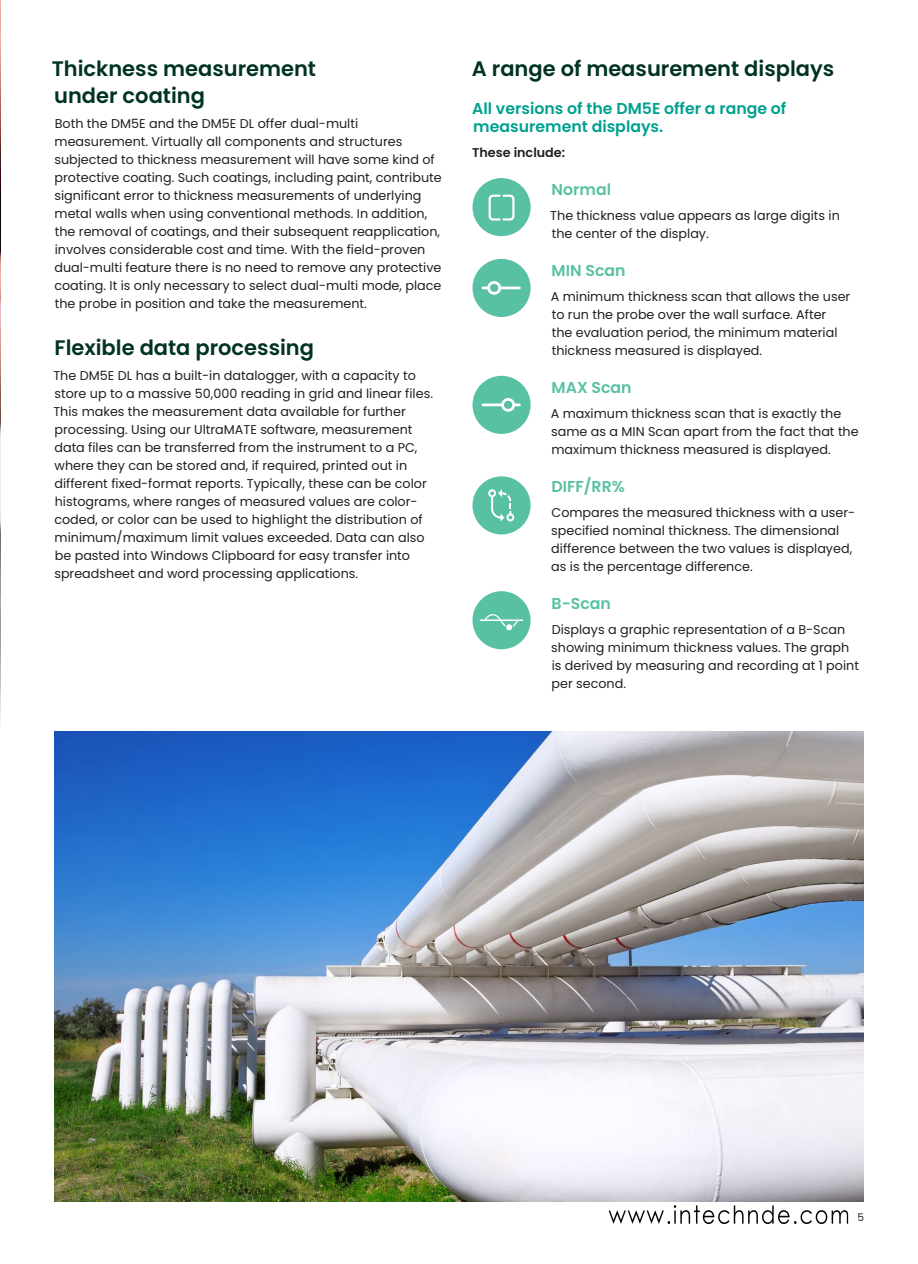
<style>
.page{position:relative;width:918px;height:1264px;background:#fff}
.page>*{position:absolute;margin:0;border:0;box-sizing:border-box;transform-origin:0 0}
._15pt-body_subhead{font:600 21px/27px "Poppins";color:#003323}
._10_5pt-body_subhead{font:600 15.75px/18px "Poppins";color:#00a08f}
._10_5pt-body_subhead-2{font:600 15.75px "Poppins";color:#59c1a3}
._8_5pt-body_text{font:12.75px/18px "Poppins";color:#231f20}
._8_5pt-body_text-2{font:600 12.75px "Poppins";color:#231f20}
.t1{font:10.5px "Poppins";color:#231f20}
</style>
<div class="page">
<img style="left:54px;top:731px;width:810px;height:471px">
<img style="left:0;top:0;width:1px;height:724px">
<div style="left:473px;top:178px;width:58px;height:58px;background:#59c1a3;border-radius:50%"></div>
<svg style="left:489px;top:195px;width:26px;height:26px"></svg>
<div style="left:473px;top:259px;width:58px;height:58px;background:#59c1a3;border-radius:50%"></div>
<svg style="left:482px;top:281px;width:19px;height:14px"></svg>
<hr style="left:498px;top:286px;width:23px;height:3px;background:#fff">
<div style="left:473px;top:376px;width:58px;height:58px;background:#59c1a3;border-radius:50%"></div>
<svg style="left:501px;top:398px;width:20px;height:14px"></svg>
<hr style="left:482px;top:403px;width:22px;height:3px;background:#fff">
<div style="left:473px;top:476px;width:58px;height:58px;background:#59c1a3;border-radius:50%"></div>
<svg style="left:488px;top:489px;width:26px;height:32px"></svg>
<div style="left:473px;top:591px;width:58px;height:58px;background:#59c1a3;border-radius:50%"></div>
<svg style="left:485px;top:614px;width:33px;height:16px"></svg>
<hr style="left:481px;top:619px;width:42px;height:2px;background:#fff">
<img style="left:606px;top:1173px;width:245px;height:51px">
<p class="_15pt-body_subhead" style="left:52px;top:55px;width:266px">Thickness measurement under coating</p>
<p class="_8_5pt-body_text" style="left:54px;top:114px;width:389px">Both the DM5E and the DM5E DL offer dual-multi measurement. Virtually all components and structures subjected to thickness measurement will have some kind of protective coating. Such coatings, including paint, contribute significant error to thickness measurements of underlying metal walls when using conventional methods. In addition, the removal of coatings, and their subsequent reapplication, involves considerable cost and time. With the field-proven dual-multi feature there is no need to remove any protective coating. It is only necessary to select dual-multi mode, place the probe in position and take the measurement.</p>
<p class="_15pt-body_subhead" style="left:55px;top:334px;width:261px">Flexible data processing</p>
<p class="_8_5pt-body_text" style="left:53px;top:366px;width:381px">The DM5E DL has a built-in datalogger, with a capacity to store up to a massive 50,000 reading in grid and linear files.<br>This makes the measurement data available for further processing. Using our UltraMATE software, measurement data files can be transferred from the instrument to a PC, where they can be stored and, if required, printed out in different fixed-format reports. Typically, these can be color histograms, where ranges of measured values are color&shy;coded, or color can be used to highlight the distribution of minimum/maximum limit values exceeded. Data can also be pasted into Windows Clipboard for easy transfer into spreadsheet and word processing applications.</p>
<p class="_15pt-body_subhead" style="left:472px;top:55px;width:364px">A range of measurement displays</p>
<p class="_10_5pt-body_subhead" style="left:472px;top:100px;width:316px">All versions of the DM5E offer a range of measurement displays.</p>
<p class="_8_5pt-body_text-2" style="left:472px;top:145px;width:94px">These include:</p>
<p class="_10_5pt-body_subhead-2" style="left:552px;top:181px;width:61px">Normal</p>
<p class="_8_5pt-body_text" style="left:550px;top:207px;width:291px">The thickness value appears as large digits in the center of the display.</p>
<p class="_10_5pt-body_subhead-2" style="left:552px;top:262px;width:76px">MIN Scan</p>
<p class="_8_5pt-body_text" style="left:551px;top:288px;width:301px">A minimum thickness scan that allows the user to run the probe over the wall surface. After<br>the evaluation period, the minimum material thickness measured is displayed.</p>
<p class="_10_5pt-body_subhead-2" style="left:552px;top:379px;width:82px">MAX Scan</p>
<p class="_8_5pt-body_text" style="left:551px;top:405px;width:309px">A maximum thickness scan that is exactly the same as a MIN Scan apart from the fact that the maximum thickness measured is displayed.</p>
<p class="_10_5pt-body_subhead-2" style="left:552px;top:478px;width:75px">DIFF/RR%</p>
<p class="_8_5pt-body_text" style="left:551px;top:504px;width:305px">Compares the measured thickness with a user&shy;specified nominal thickness. The dimensional difference between the two values is displayed, as is the percentage difference.</p>
<p class="_10_5pt-body_subhead-2" style="left:552px;top:595px;width:61px">B-Scan</p>
<p class="_8_5pt-body_text" style="left:551px;top:621px;width:309px">Displays a graphic representation of a B-Scan showing minimum thickness values. The graph is derived by measuring and recording at 1 point per second.</p>
<p class="t1" style="left:857px;top:1211px;width:8px">5</p>
</div>
